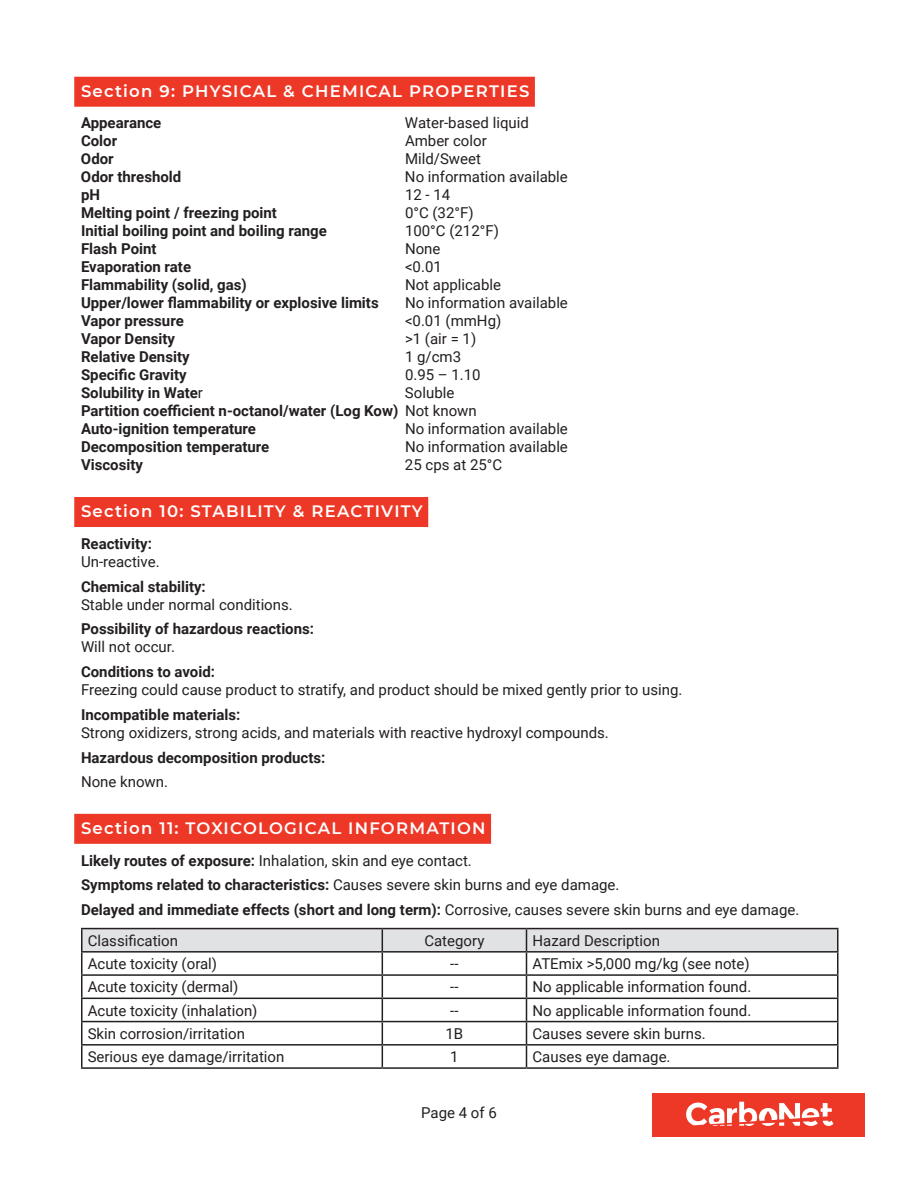
<style>
.page{position:relative;width:918px;height:1188px;background:#fff}
.page>*{position:absolute;margin:0;border:0;box-sizing:border-box;transform-origin:0 0}
.t1{font:600 16.5px "Montserrat";letter-spacing:.075em;color:#fff}
.t2{font:15px/24.8px "Roboto";color:#231f20}
.t3{font:700 15px/18px "Roboto";color:#231f20}
.s1{font-weight:400}
.s2{font-weight:700}
</style>
<div class="page">
<div style="left:652px;top:1093px;width:212px;height:44px;background:#ee3827"></div>
<svg style="left:686px;top:1102px;width:147px;height:24px"></svg>
<div style="left:74px;top:77px;width:461px;height:30px;background:#ee3827"></div>
<div style="left:74px;top:497px;width:354px;height:30px;background:#ee3827"></div>
<div style="left:74px;top:814px;width:417px;height:30px;background:#ee3827"></div>
<hr style="left:81px;top:928px;width:301px;height:1px;background:#231f20">
<hr style="left:382px;top:928px;width:145px;height:1px;background:#231f20">
<hr style="left:526px;top:928px;width:312px;height:1px;background:#231f20">
<svg style="left:81px;top:929px;width:757px;height:138px"></svg>
<hr style="left:81px;top:1067px;width:301px;height:2px;background:#231f20">
<hr style="left:382px;top:1067px;width:145px;height:2px;background:#231f20">
<hr style="left:526px;top:1067px;width:312px;height:2px;background:#231f20">
<p class="t1" style="left:81px;top:79px;width:450px">Section 9: PHYSICAL &amp; CHEMICAL PROPERTIES</p>
<p class="t3" style="left:81px;top:114px;width:82px">Appearance</p>
<p class="t2" style="left:405px;top:110px;width:125px">Water-based liquid</p>
<p class="t3" style="left:81px;top:132px;width:38px">Color</p>
<p class="t2" style="left:405px;top:128px;width:83px">Amber color</p>
<p class="t3" style="left:81px;top:150px;width:34px">Odor</p>
<p class="t2" style="left:405px;top:146px;width:77px">Mild/Sweet</p>
<p class="t3" style="left:81px;top:168px;width:102px">Odor threshold</p>
<p class="t2" style="left:405px;top:164px;width:164px">No information available</p>
<p class="t3" style="left:81px;top:186px;width:21px">pH</p>
<p class="t2" style="left:405px;top:182px;width:47px">12 - 14</p>
<p class="t3" style="left:81px;top:204px;width:198px">Melting point / freezing point</p>
<p class="t2" style="left:405px;top:200px;width:70px">0°C (32°F)</p>
<p class="t3" style="left:81px;top:222px;width:247px">Initial boiling point and boiling range</p>
<p class="t2" style="left:405px;top:218px;width:95px">100°C (212°F)</p>
<p class="t3" style="left:81px;top:240px;width:77px">Flash Point</p>
<p class="t2" style="left:405px;top:236px;width:37px">None</p>
<p class="t3" style="left:81px;top:258px;width:112px">Evaporation rate</p>
<p class="t2" style="left:405px;top:254px;width:38px">&lt;0.01</p>
<p class="t3" style="left:81px;top:276px;width:167px">Flammability (solid, gas)</p>
<p class="t2" style="left:405px;top:272px;width:98px">Not applicable</p>
<p class="t3" style="left:81px;top:294px;width:299px">Upper/lower flammability or explosive limits</p>
<p class="t2" style="left:405px;top:290px;width:164px">No information available</p>
<p class="t3" style="left:81px;top:312px;width:104px">Vapor pressure</p>
<p class="t2" style="left:405px;top:308px;width:98px">&lt;0.01 (mmHg)</p>
<p class="t3" style="left:81px;top:330px;width:96px">Vapor Density</p>
<p class="t2" style="left:405px;top:326px;width:73px">&gt;1 (air = 1)</p>
<p class="t3" style="left:81px;top:348px;width:110px">Relative Density</p>
<p class="t2" style="left:405px;top:344px;width:58px">1 g/cm3</p>
<p class="t3" style="left:81px;top:366px;width:107px">Specific Gravity</p>
<p class="t2" style="left:405px;top:362px;width:77px">0.95 – 1.10</p>
<p class="t3" style="left:81px;top:384px;width:124px">Solubility in Wate<span class="s1">r</span></p>
<p class="t3" style="left:81px;top:384px;width:397px;text-indent:324px"><span class="s1">Soluble<br></span>Partition coefficient n-octanol/water (Log Kow) <span class="s1">Not known<br></span>Auto-ignition temperature</p>
<p class="t2" style="left:405px;top:416px;width:164px">No information available</p>
<p class="t3" style="left:81px;top:438px;width:190px">Decomposition temperature</p>
<p class="t2" style="left:405px;top:434px;width:164px">No information available</p>
<p class="t3" style="left:81px;top:456px;width:64px">Viscosity</p>
<p class="t2" style="left:405px;top:452px;width:99px">25 cps at 25°C</p>
<p class="t1" style="left:81px;top:500px;width:343px">Section 10: STABILITY &amp; REACTIVITY</p>
<p class="t3" style="left:81px;top:534px;width:72px">Reactivity:</p>
<p class="t2" style="left:81px;top:549px;width:80px">Un-reactive.</p>
<p class="t3" style="left:81px;top:577px;width:126px">Chemical stability:</p>
<p class="t2" style="left:81px;top:591px;width:213px">Stable under normal conditions.</p>
<p class="t3" style="left:81px;top:619px;width:235px">Possibility of hazardous reactions:</p>
<p class="t2" style="left:81px;top:634px;width:96px">Will not occur.</p>
<p class="t3" style="left:81px;top:662px;width:136px">Conditions to avoid:</p>
<p class="t2" style="left:81px;top:677px;width:603px">Freezing could cause product to stratify, and product should be mixed gently prior to using.</p>
<p class="t3" style="left:81px;top:705px;width:161px">Incompatible materials:</p>
<p class="t2" style="left:81px;top:720px;width:529px">Strong oxidizers, strong acids, and materials with reactive hydroxyl compounds.</p>
<p class="t3" style="left:81px;top:748px;width:246px">Hazardous decomposition products:</p>
<p class="t2" style="left:81px;top:769px;width:89px">None known.</p>
<p class="t1" style="left:81px;top:817px;width:406px">Section 11: TOXICOLOGICAL INFORMATION</p>
<p class="t2" style="left:81px;top:847px;width:720px"><span class="s2">Likely routes of exposure:</span> Inhalation, skin and eye contact.<br><span class="s2">Symptoms related to characteristics:</span> Causes severe skin burns and eye damage.<br><span class="s2">Delayed and immediate effects (short and long term):</span> Corrosive, causes severe skin burns and eye damage.</p>
<p class="t2" style="left:88px;top:928px;width:92px">Classification</p>
<p class="t2" style="left:424px;top:928px;width:62px">Category</p>
<p class="t2" style="left:532px;top:928px;width:129px">Hazard Description</p>
<p class="t2" style="left:88px;top:951px;width:131px">Acute toxicity (oral)</p>
<p class="t2" style="left:450px;top:951px;width:10px">--</p>
<p class="t2" style="left:532px;top:951px;width:219px">ATEmix &gt;5,000 mg/kg (see note)</p>
<p class="t2" style="left:88px;top:974px;width:152px">Acute toxicity (dermal)</p>
<p class="t2" style="left:450px;top:974px;width:10px">--</p>
<p class="t2" style="left:532px;top:974px;width:220px">No applicable information found.</p>
<p class="t2" style="left:88px;top:997px;width:171px">Acute toxicity (inhalation)</p>
<p class="t2" style="left:450px;top:997px;width:10px">--</p>
<p class="t2" style="left:532px;top:997px;width:220px">No applicable information found.</p>
<p class="t2" style="left:88px;top:1021px;width:159px">Skin corrosion/irritation</p>
<p class="t2" style="left:446px;top:1021px;width:19px">1B</p>
<p class="t2" style="left:532px;top:1021px;width:175px">Causes severe skin burns.</p>
<p class="t2" style="left:88px;top:1044px;width:198px">Serious eye damage/irritation</p>
<p class="t2" style="left:450px;top:1044px;width:10px">1</p>
<p class="t2" style="left:532px;top:1044px;width:140px">Causes eye damage.</p>
<p class="t2" style="left:421px;top:1100px;width:77px">Page 4 of 6</p>
</div>
